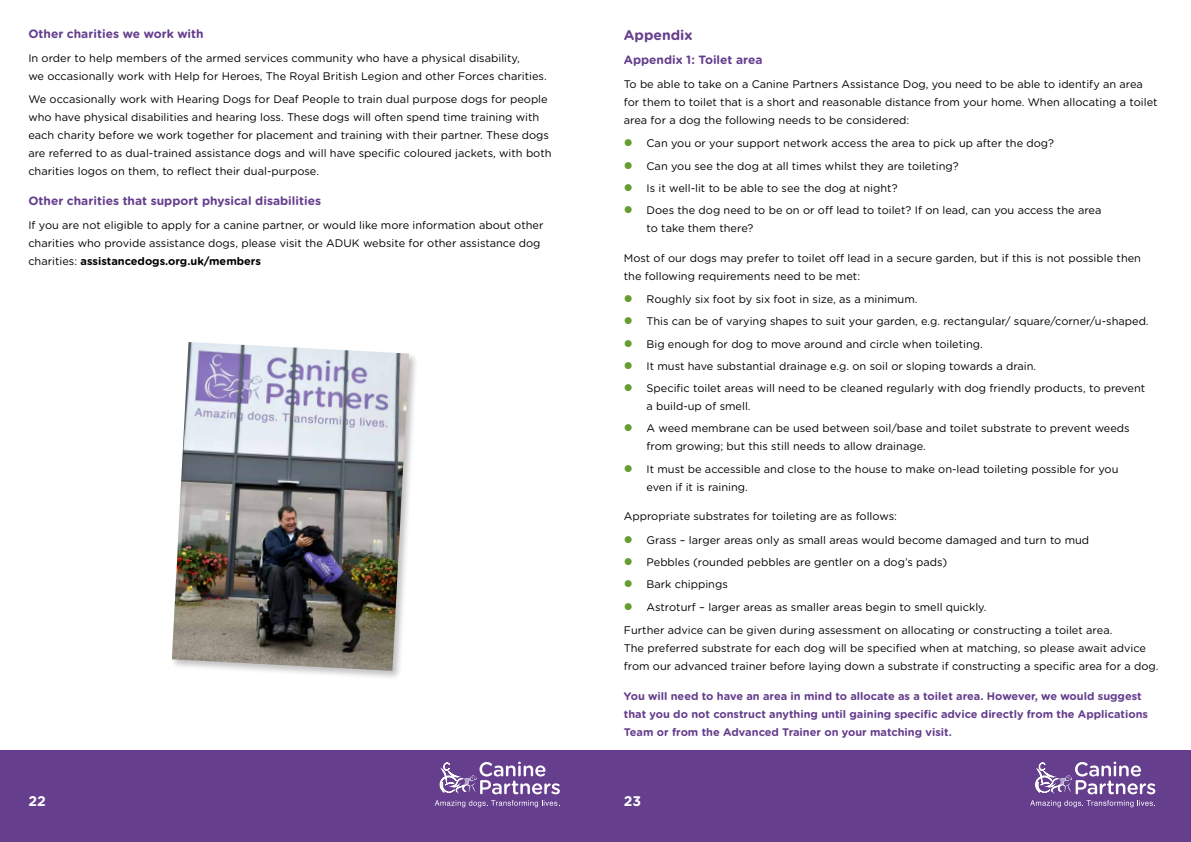
<style>
.page{position:relative;width:1191px;height:842px;background:#fff}
.page>*{position:absolute;margin:0;border:0;box-sizing:border-box;transform-origin:0 0}
.t1{font:700 14px "Gotham Rounded";color:#653e8d}
.t2{font:700 14px "Gotham Rounded";color:#fff}
.t3{font:700 12px "Gotham Rounded";color:#653e8d}
.t4{font:11px/18px "Gotham Rounded";color:#000}
.t5{font:700 11px/18px "Gotham Rounded";color:#653e8d}
.s1{font-weight:700}
.s2{color:#669c30}
</style>
<div class="page">
<div style="left:0;top:750px;width:595px;height:92px;background:#653e8d"></div>
<div style="left:595px;top:750px;width:596px;height:92px;background:#653e8d"></div>
<svg style="left:434px;top:761px;width:126px;height:47px"></svg>
<svg style="left:1030px;top:761px;width:125px;height:47px"></svg>
<div style="left:170px;top:340px;width:249px;height:341px;background:#000;opacity:.25"></div>
<img style="left:172px;top:342px;width:237px;height:329px">
<p class="t3" style="left:28px;top:25px;width:177px">Other charities we work with</p>
<p class="t4" style="left:28px;top:48px;width:520px">In order to help members of the armed services community who have a physical disability,<br>we occasionally work with Help for Heroes, The Royal British Legion and other Forces charities.</p>
<p class="t4" style="left:28px;top:90px;width:525px">We occasionally work with Hearing Dogs for Deaf People to train dual purpose dogs for people who have physical disabilities and hearing loss. These dogs will often spend time training with each charity before we work together for placement and training with their partner. These dogs are referred to as dual-trained assistance dogs and will have specific coloured jackets, with both charities logos on them, to reflect their dual-purpose.</p>
<p class="t3" style="left:28px;top:192px;width:294px">Other charities that support physical disabilities</p>
<p class="t4" style="left:28px;top:216px;width:517px">If you are not eligible to apply for a canine partner, or would like more information about other charities who provide assistance dogs, please visit the ADUK website for other assistance dog charities: <span class="s1">assistancedogs.org.uk/members</span></p>
<p class="t1" style="left:624px;top:24px;width:70px">Appendix</p>
<p class="t3" style="left:624px;top:51px;width:140px">Appendix 1: Toilet area</p>
<p class="t4" style="left:624px;top:74px;width:535px">To be able to take on a Canine Partners Assistance Dog, you need to be able to identify an area for them to toilet that is a short and reasonable distance from your home. When allocating a toilet area for a dog the following needs to be considered:</p>
<p class="t4" style="left:624px;top:134px;width:432px"><span class="s2">●</span> Can you or your support network access the area to pick up after the dog?</p>
<p class="t4" style="left:624px;top:156px;width:336px"><span class="s2">●</span> Can you see the dog at all times whilst they are toileting?</p>
<p class="t4" style="left:624px;top:179px;width:275px"><span class="s2">●</span> Is it well-lit to be able to see the dog at night?</p>
<p class="t4" style="left:646px;top:201px;width:456px;text-indent:-23px"><span class="s2">●</span> Does the dog need to be on or off lead to toilet? If on lead, can you access the area to take them there?</p>
<p class="t4" style="left:624px;top:248px;width:519px">Most of our dogs may prefer to toilet off lead in a secure garden, but if this is not possible then the following requirements need to be met:</p>
<p class="t4" style="left:624px;top:290px;width:295px"><span class="s2">●</span> Roughly six foot by six foot in size, as a minimum.</p>
<p class="t4" style="left:624px;top:312px;width:526px"><span class="s2">●</span> This can be of varying shapes to suit your garden, e.g. rectangular/ square/corner/u-shaped.</p>
<p class="t4" style="left:624px;top:334px;width:360px"><span class="s2">●</span> Big enough for dog to move around and circle when toileting.</p>
<p class="t4" style="left:624px;top:357px;width:414px"><span class="s2">●</span> It must have substantial drainage e.g. on soil or sloping towards a drain.</p>
<p class="t4" style="left:646px;top:379px;width:500px;text-indent:-23px"><span class="s2">●</span> Specific toilet areas will need to be cleaned regularly with dog friendly products, to prevent a build-up of smell.</p>
<p class="t4" style="left:646px;top:419px;width:485px;text-indent:-23px"><span class="s2">●</span> A weed membrane can be used between soil/base and toilet substrate to prevent weeds from growing; but this still needs to allow drainage.</p>
<p class="t4" style="left:646px;top:459px;width:473px;text-indent:-23px"><span class="s2">●</span> It must be accessible and close to the house to make on-lead toileting possible for you even if it is raining.</p>
<p class="t4" style="left:624px;top:507px;width:275px">Appropriate substrates for toileting are as follows:</p>
<p class="t4" style="left:624px;top:530px;width:467px"><span class="s2">●</span> Grass – larger areas only as small areas would become damaged and turn to mud</p>
<p class="t4" style="left:624px;top:553px;width:325px"><span class="s2">●</span> Pebbles (rounded pebbles are gentler on a dog’s pads)</p>
<p class="t4" style="left:624px;top:575px;width:106px"><span class="s2">●</span> Bark chippings</p>
<p class="t4" style="left:624px;top:594px;width:490px;line-height:23.7px"><span class="s2">●</span> Astroturf – larger areas as smaller areas begin to smell quickly.<br>Further advice can be given during assessment on allocating or constructing a toilet area.</p>
<p class="t4" style="left:624px;top:639px;width:536px">The preferred substrate for each dog will be specified when at matching, so please await advice from our advanced trainer before laying down a substrate if constructing a specific area for a dog.</p>
<p class="t5" style="left:624px;top:686px;width:526px">You will need to have an area in mind to allocate as a toilet area. However, we would suggest that you do not construct anything until gaining specific advice directly from the Applications<br>Team or from the Advanced Trainer on your matching visit.</p>
<p class="t2" style="left:28px;top:790px;width:19px">22</p>
<p class="t2" style="left:624px;top:790px;width:19px">23</p>
</div>
